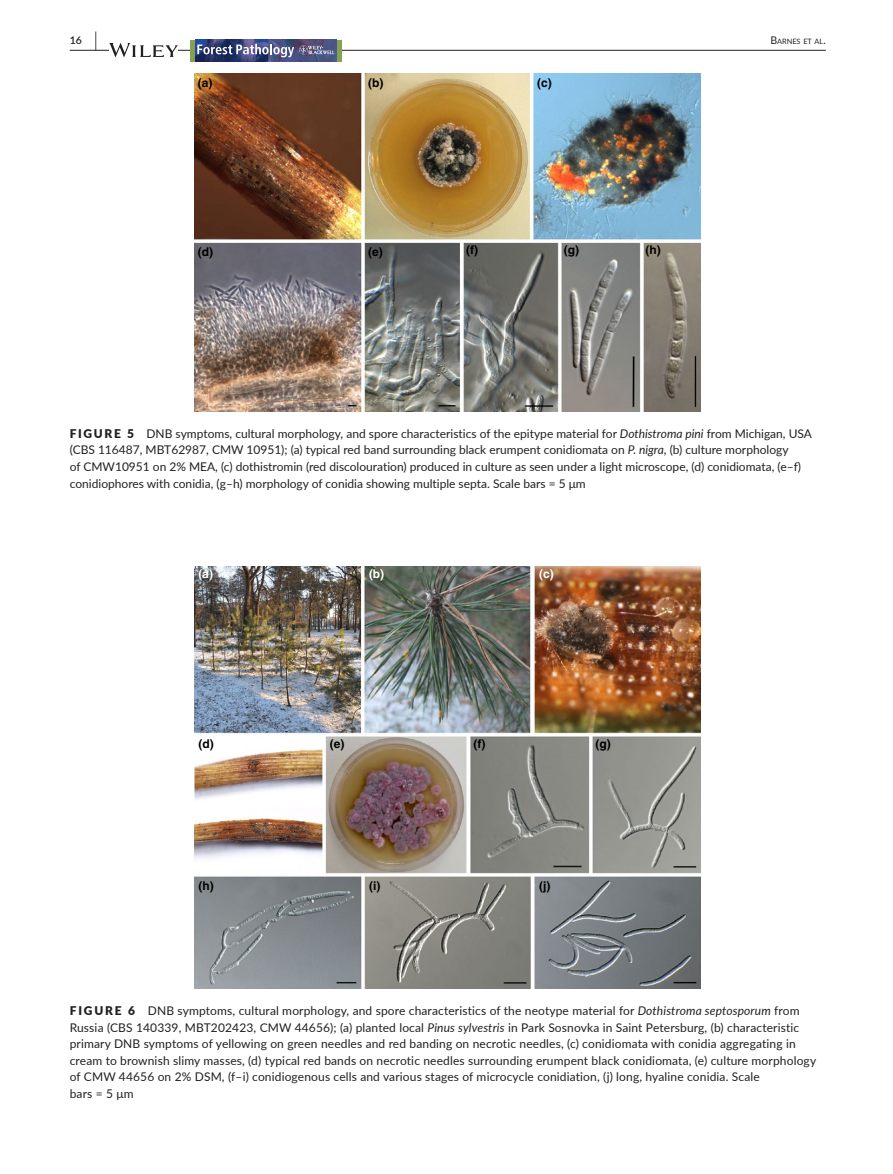
<style>
.page{position:relative;width:893px;height:1174px;background:#fff}
.page>*{position:absolute;margin:0;border:0;box-sizing:border-box;transform-origin:0 0}
.t1{font:12px/16.5px "Lato";letter-spacing:.005em;color:#231f20}
.t2{font:700 12px "Helvetica";color:#000}
.t3{font:700 12px "Helvetica";color:#fff}
.t4{font:600 10.5px "Lato";color:#231f20}
.t5{font:7.35px "Lato";color:#231f20}
.s1{font-weight:400;font-size:19.95px}
.s2{font-size:10.5px}
.s3{font-weight:900}
.s4{font-style:italic}
</style>
<div class="page">
<hr style="left:70px;top:50px;width:756px;height:1px;background:#231f20">
<svg style="left:109px;top:43px;width:69px;height:14px"></svg>
<div style="left:190px;top:36px;width:152px;height:29px;background:linear-gradient(to right,#fff,#fff)"></div>
<div style="left:190px;top:40px;width:152px;height:21px;background:#86a154"></div>
<img style="left:195px;top:40px;width:142px;height:21px">
<svg style="left:197px;top:44px;width:137px;height:13px;background:#6f7599"></svg>
<img style="left:195px;top:566px;width:506px;height:422px">
<img style="left:195px;top:73px;width:506px;height:338px">
<p class="t4" style="left:70px;top:32px;width:29px">16 <span class="s1">|</span></p>
<p class="t5" style="left:770px;top:36px;width:57px"><span class="s2">B</span>ARNES ET AL<span class="s2">.</span></p>
<p class="t2" style="left:198px;top:75px;width:16px">(a)</p>
<p class="t2" style="left:368px;top:75px;width:17px">(b)</p>
<p class="t2" style="left:537px;top:75px;width:16px">(c)</p>
<p class="t2" style="left:198px;top:244px;width:17px">(d)</p>
<p class="t2" style="left:368px;top:244px;width:16px">(e)</p>
<p class="t2" style="left:466px;top:242px;width:13px">(f)</p>
<p class="t2" style="left:564px;top:242px;width:17px">(g)</p>
<p class="t2" style="left:646px;top:242px;width:17px">(h)</p>
<p class="t1" style="left:70px;top:425px;width:744px"><span class="s3">FIGURE 5</span> DNB symptoms, cultural morphology, and spore characteristics of the epitype material for <span class="s4">Dothistroma pini</span> from Michigan, USA (CBS 116487, MBT62987, CMW 10951); (a) typical red band surrounding black erumpent conidiomata on <span class="s4">P. nigra</span>, (b) culture morphology<br>of CMW10951 on 2% MEA, (c) dothistromin (red discolouration) produced in culture as seen under a light microscope, (d) conidiomata, (e–f) conidiophores with conidia, (g–h) morphology of conidia showing multiple septa. Scale bars = 5 μm</p>
<p class="t3" style="left:198px;top:566px;width:16px">(a)</p>
<p class="t3" style="left:369px;top:566px;width:17px">(b)</p>
<p class="t3" style="left:539px;top:566px;width:16px">(c)</p>
<p class="t2" style="left:199px;top:736px;width:17px">(d)</p>
<p class="t2" style="left:330px;top:736px;width:16px">(e)</p>
<p class="t2" style="left:473px;top:736px;width:13px">(f)</p>
<p class="t2" style="left:596px;top:736px;width:17px">(g)</p>
<p class="t2" style="left:199px;top:879px;width:17px">(h)</p>
<p class="t2" style="left:369px;top:879px;width:13px">(i)</p>
<p class="t2" style="left:539px;top:879px;width:13px">(j)</p>
<p class="t1" style="left:70px;top:1002px;width:748px"><span class="s3">FIGURE 6</span> DNB symptoms, cultural morphology, and spore characteristics of the neotype material for <span class="s4">Dothistroma septosporum</span> from Russia (CBS 140339, MBT202423, CMW 44656); (a) planted local <span class="s4">Pinus sylvestris</span> in Park Sosnovka in Saint Petersburg, (b) characteristic primary DNB symptoms of yellowing on green needles and red banding on necrotic needles, (c) conidiomata with conidia aggregating in cream to brownish slimy masses, (d) typical red bands on necrotic needles surrounding erumpent black conidiomata, (e) culture morphology of CMW 44656 on 2% DSM, (f–i) conidiogenous cells and various stages of microcycle conidiation, (j) long, hyaline conidia. Scale<br>bars = 5 μm</p>
</div>
